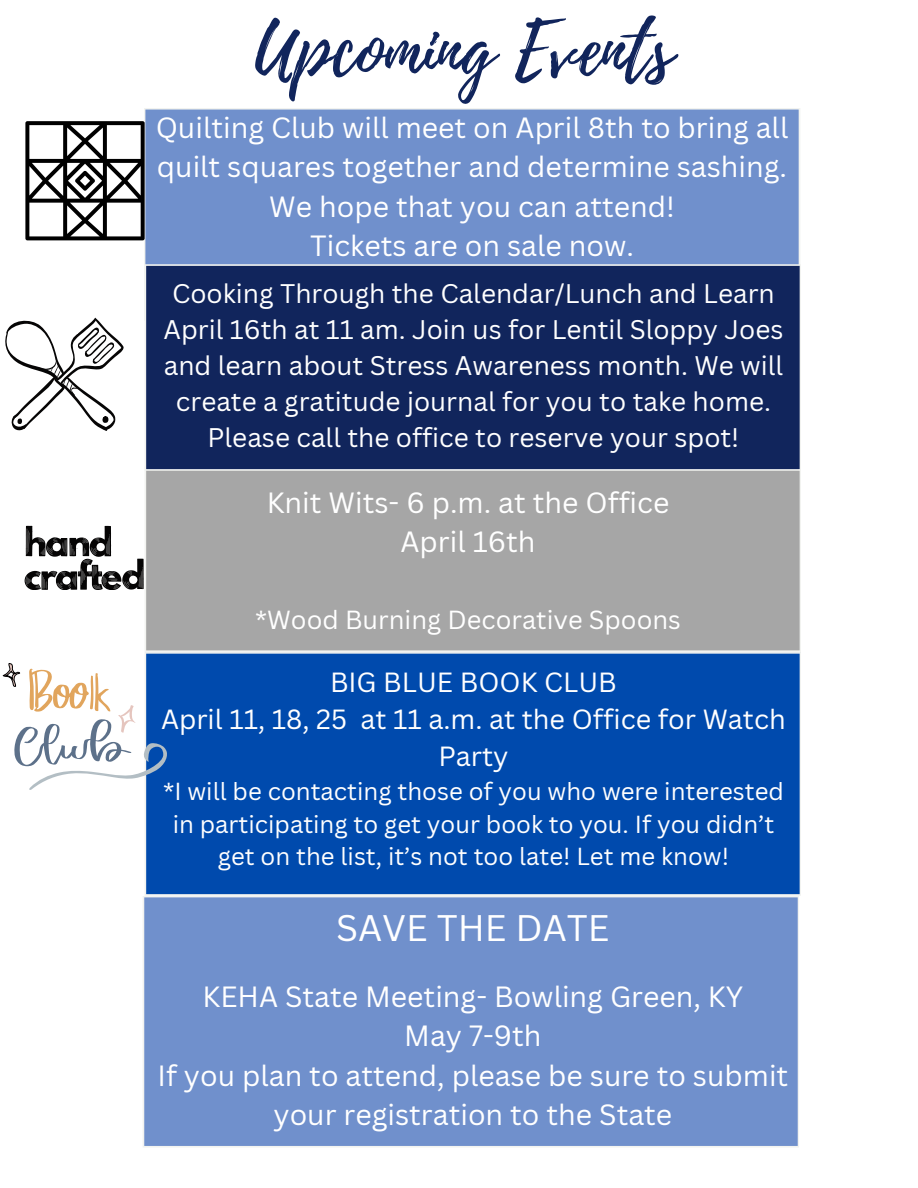
<style>
.page{position:relative;width:918px;height:1188px;background:#fff}
.page>*{position:absolute;margin:0;border:0;box-sizing:border-box;transform-origin:0 0}
.t1{font:73.05px "Playlist Script";color:#11255c}
.t2{font:36px "Canva Sans";color:#fff}
.t3{font:28.5px/39.3px "Canva Sans";color:#fff;text-align:center}
.t4{font:27px/37.2px "Canva Sans";color:#fff;text-align:center}
.t5{font:26.25px/36px "Canva Sans";color:#fff;text-align:center}
.t6{font:25.5px "Canva Sans";color:#fff}
.t7{font:24px/32.7px "Canva Sans";color:#fff;text-align:center}
</style>
<div class="page">
<div style="left:144px;top:108px;width:656px;height:213px;background:#7090cc"></div>
<div style="left:145px;top:471px;width:656px;height:181px;background:#a6a6a6"></div>
<div style="left:145px;top:652px;width:656px;height:244px;background:#004aad"></div>
<div style="left:145px;top:264px;width:656px;height:207px;background:#11255c"></div>
<svg style="left:143px;top:896px;width:656px;height:251px;background:#7997ce"></svg>
<svg style="left:25px;top:121px;width:120px;height:119px"></svg>
<svg style="left:25px;top:526px;width:119px;height:64px"></svg>
<svg style="left:5px;top:317px;width:119px;height:114px"></svg>
<svg style="left:3px;top:663px;width:164px;height:127px"></svg>
<h1 class="t1" style="left:255px;top:-2px;width:419px">Upcoming Events</h1>
<p class="t3" style="left:156px;top:107px;width:634px">Quilting Club will meet on April 8th to bring all quilt squares together and determine sashing.<br>We hope that you can attend!<br>Tickets are on sale now.</p>
<h3 class="t5" style="left:164px;top:275px;width:621px">Cooking Through the Calendar/Lunch and Learn April 16th at 11 am. Join us for Lentil Sloppy Joes and learn about Stress Awareness month. We will create a gratitude journal for you to take home.<br>Please call the office to reserve your spot!</h3>
<h3 class="t3" style="left:267px;top:482px;width:404px">Knit Wits- 6 p.m. at the Office<br>April 16th</h3>
<p class="t6" style="left:255px;top:602px;width:427px">*Wood Burning Decorative Spoons</p>
<h3 class="t4" style="left:330px;top:663px;width:288px">BIG BLUE BOOK CLUB</h3>
<p class="t4" style="left:161px;top:700px;width:626px">April 11, 18, 25 at 11 a.m. at the Office for Watch<br>Party</p>
<p class="t7" style="left:163px;top:774px;width:622px">*I will be contacting those of you who were interested in participating to get your book to you. If you didn’t get on the list, it’s not too late! Let me know!</p>
<p class="t2" style="left:336px;top:902px;width:275px">SAVE THE DATE</p>
<p class="t3" style="left:157px;top:976px;width:632px">KEHA State Meeting- Bowling Green, KY<br>May 7-9th<br>If you plan to attend, please be sure to submit your registration to the State</p>
</div>
